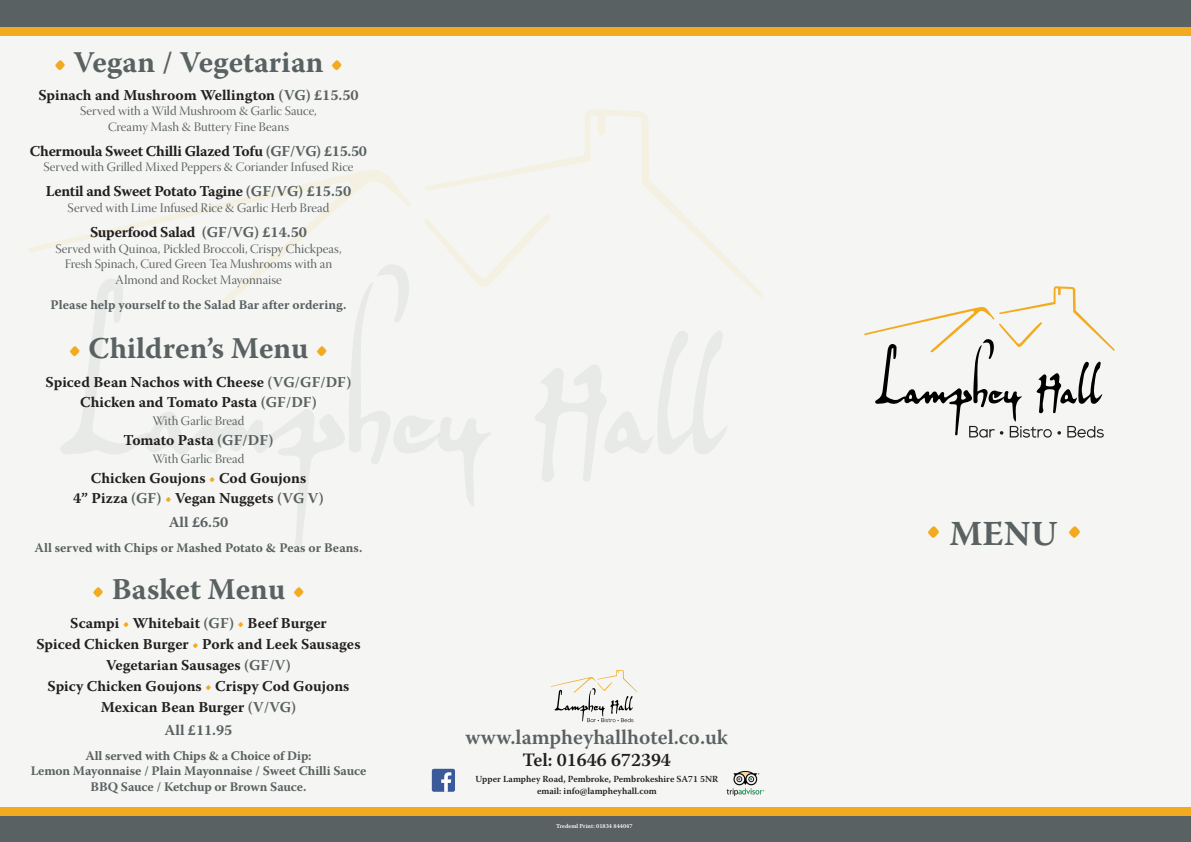
<style>
.page{position:relative;width:1191px;height:842px;background:#f5f6f3}
.page>*{position:absolute;margin:0;border:0;box-sizing:border-box;transform-origin:0 0}
.t1{font:700 35px "Warnock Pro";color:#5a6162}
.t2{font:700 30px "Warnock Pro";color:#5a6162}
.t3{font:600 20.8px "Warnock Pro";color:#5a6162}
.t4{font:600 18.8px "Warnock Pro";color:#231f20}
.t5{font:700 15px "Warnock Pro";color:#231f20}
.t6{font:700 15px "Warnock Pro";letter-spacing:-.02em;color:#231f20}
.t7{font:700 15px "Warnock Pro";color:#5a6162}
.t8{font:13px "Warnock Pro Disp";color:#5a6162}
.t9{font:700 13px/15.6px "Warnock Pro";color:#5a6162;text-align:center}
.t10{font:600 9.3px "Warnock Pro";color:#231f20}
.t11{font:600 6px "Warnock Pro";color:#fff}
.s1{color:#f2aa1f}
.s2{color:#5a6162}
</style>
<div class="page">
<div style="left:0;top:0;width:1191px;height:27px;background:#5a6162"></div>
<div style="left:0;top:815px;width:1191px;height:27px;background:#5a6162"></div>
<div style="left:0;top:27px;width:1191px;height:8px;background:#f2aa1f"></div>
<div style="left:0;top:807px;width:1191px;height:8px;background:#f2aa1f"></div>
<svg style="left:864px;top:286px;width:250px;height:152px"></svg>
<img style="left:726px;top:771px;width:39px;height:24px">
<div style="left:432px;top:769px;width:23px;height:23px;background:#3b5a9a;border-radius:2px"></div>
<svg style="left:441px;top:772px;width:10px;height:20px"></svg>
<svg style="left:551px;top:670px;width:86px;height:52px"></svg>
<svg style="left:425px;top:109px;width:338px;height:190px"></svg>
<svg style="left:60px;top:215px;width:667px;height:331px"></svg>
<svg style="left:29px;top:170px;width:382px;height:133px"></svg>
<p class="t2" style="left:53px;top:44px;width:292px"><span class="s1">•</span> Vegan / Vegetarian <span class="s1">•</span></p>
<p class="t5" style="left:38px;top:86px;width:322px">Spinach and Mushroom Wellington <span class="s2">(VG) £15.50</span></p>
<p class="t8" style="left:80px;top:104px;width:238px">Served with a Wild Mushroom &amp; Garlic Sauce,</p>
<p class="t8" style="left:108px;top:120px;width:182px">Creamy Mash &amp; Buttery Fine Beans</p>
<p class="t6" style="left:30px;top:142px;width:338px">Chermoula Sweet Chilli Glazed Tofu <span class="s2">(GF/VG) £15.50</span></p>
<p class="t8" style="left:43px;top:160px;width:312px">Served with Grilled Mixed Peppers &amp; Coriander Infused Rice</p>
<p class="t6" style="left:46px;top:182px;width:307px">Lentil and Sweet Potato Tagine <span class="s2">(GF/VG) £15.50</span></p>
<p class="t8" style="left:68px;top:201px;width:263px">Served with Lime Infused Rice &amp; Garlic Herb Bread</p>
<p class="t5" style="left:90px;top:223px;width:218px">Superfood Salad <span class="s2">(GF/VG) £14.50</span></p>
<p class="t8" style="left:55px;top:241px;width:287px">Served with Quinoa, Pickled Broccoli, Crispy Chickpeas,</p>
<p class="t8" style="left:65px;top:257px;width:269px">Fresh Spinach, Cured Green Tea Mushrooms with an</p>
<p class="t8" style="left:115px;top:273px;width:168px">Almond and Rocket Mayonnaise</p>
<p class="t9" style="left:51px;top:297px;width:297px">Please help yourself to the Salad Bar after ordering.</p>
<p class="t2" style="left:68px;top:330px;width:262px"><span class="s1">•</span> Children’s Menu <span class="s1">•</span></p>
<p class="t5" style="left:46px;top:373px;width:307px">Spiced Bean Nachos with Cheese <span class="s2">(VG/GF/DF)</span></p>
<p class="t5" style="left:80px;top:393px;width:238px">Chicken and Tomato Pasta <span class="s2">(GF/DF)</span></p>
<p class="t8" style="left:152px;top:414px;width:94px">With Garlic Bread</p>
<p class="t5" style="left:124px;top:431px;width:151px">Tomato Pasta <span class="s2">(GF/DF)</span></p>
<p class="t8" style="left:152px;top:452px;width:94px">With Garlic Bread</p>
<p class="t5" style="left:91px;top:469px;width:217px">Chicken Goujons <span class="s1">•</span> Cod Goujons</p>
<p class="t5" style="left:73px;top:489px;width:252px">4” Pizza <span class="s2">(GF)</span> <span class="s1">•</span> Vegan Nuggets <span class="s2">(VG V)</span></p>
<p class="t7" style="left:169px;top:513px;width:61px">All £6.50</p>
<p class="t9" style="left:35px;top:540px;width:329px">All served with Chips or Mashed Potato &amp; Peas or Beans.</p>
<p class="t2" style="left:92px;top:571px;width:215px"><span class="s1">•</span> Basket Menu <span class="s1">•</span></p>
<p class="t5" style="left:70px;top:614px;width:258px">Scampi <span class="s1">•</span> Whitebait <span class="s2">(GF)</span> <span class="s1">•</span> Beef Burger</p>
<p class="t5" style="left:36px;top:635px;width:325px">Spiced Chicken Burger <span class="s1">•</span> Pork and Leek Sausages</p>
<p class="t5" style="left:106px;top:656px;width:186px">Vegetarian Sausages <span class="s2">(GF/V)</span></p>
<p class="t5" style="left:48px;top:677px;width:303px">Spicy Chicken Goujons <span class="s1">•</span> Crispy Cod Goujons</p>
<p class="t5" style="left:101px;top:698px;width:197px">Mexican Bean Burger <span class="s2">(V/VG)</span></p>
<p class="t7" style="left:165px;top:721px;width:69px">All £11.95</p>
<p class="t9" style="left:85px;top:747px;width:228px">All served with Chips &amp; a Choice of Dip:</p>
<p class="t9" style="left:31px;top:763px;width:337px">Lemon Mayonnaise / Plain Mayonnaise / Sweet Chilli Sauce<br>BBQ Sauce / Ketchup or Brown Sauce.</p>
<p class="t3" style="left:465px;top:725px;width:264px">www.lampheyhallhotel.co.uk</p>
<p class="t4" style="left:522px;top:748px;width:150px">Tel: 01646 672394</p>
<p class="t10" style="left:475px;top:774px;width:244px">Upper Lamphey Road, Pembroke, Pembrokeshire SA71 5NR</p>
<p class="t10" style="left:537px;top:785px;width:121px">email: info@lampheyhall.com</p>
<p class="t11" style="left:556px;top:822px;width:78px">Tredeml Print: 01834 844047</p>
<p class="t1" style="left:926px;top:513px;width:158px"><span class="s1">•</span> MENU <span class="s1">•</span></p>
</div>
